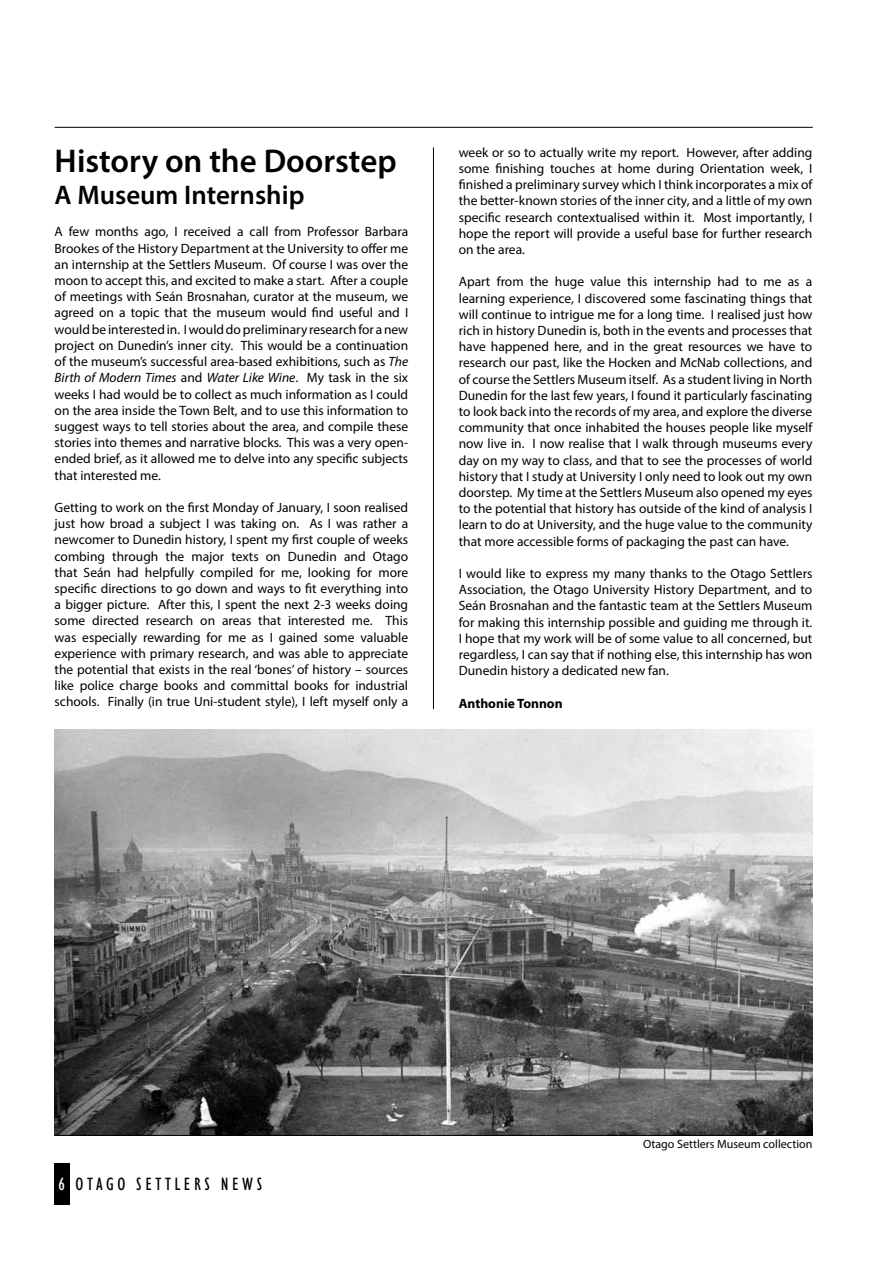
<style>
.page{position:relative;width:893px;height:1263px;background:#fff}
.page>*{position:absolute;margin:0;border:0;box-sizing:border-box;transform-origin:0 0}
.t1{font:600 33px "Myriad Pro";color:#000}
.t2{font:600 27px "Myriad Pro";color:#000}
.t3{font:condensed 18px "Humanist 521 BT";letter-spacing:.2em;color:#000}
.t4{font:13.5px/16.2px "Myriad Pro";color:#000;text-align:justify}
.t5{font:700 13.5px "Myriad Pro";color:#000}
.t6{font:12px "Myriad Pro";color:#000}
.s1{font-style:italic}
.s2{color:#fff}
</style>
<div class="page">
<img style="left:54px;top:729px;width:758px;height:406px">
<hr style="left:54px;top:1135px;width:758px;height:1px;background:#000">
<div style="left:54px;top:1164px;width:16px;height:41px;background:#000"></div>
<hr style="left:55px;top:127px;width:758px;height:1px;background:#000">
<hr style="left:433px;top:147px;width:1px;height:562px;background:#000">
<h1 class="t1" style="left:55px;top:140px;width:344px">History on the Doorstep</h1>
<h2 class="t2" style="left:55px;top:178px;width:251px">A Museum Internship</h2>
<p class="t4" style="left:55px;top:224px;width:355px">A few months ago, I received a call from Professor Barbara Brookes of the History Department at the University to offer me an internship at the Settlers Museum. Of course I was over the moon to accept this, and excited to make a start. After a couple of meetings with Seán Brosnahan, curator at the museum, we agreed on a topic that the museum would find useful and I would be interested in. I would do preliminary research for a new project on Dunedin’s inner city. This would be a continuation of the museum’s successful area-based exhibitions, such as <span class="s1">The Birth of Modern Times</span> and <span class="s1">Water Like Wine</span>. My task in the six weeks I had would be to collect as much information as I could on the area inside the Town Belt, and to use this information to suggest ways to tell stories about the area, and compile these stories into themes and narrative blocks. This was a very open&shy;ended brief, as it allowed me to delve into any specific subjects that interested me.</p>
<p class="t4" style="left:55px;top:499px;width:355px">Getting to work on the first Monday of January, I soon realised just how broad a subject I was taking on. As I was rather a newcomer to Dunedin history, I spent my first couple of weeks combing through the major texts on Dunedin and Otago that Seán had helpfully compiled for me, looking for more specific directions to go down and ways to fit everything into a bigger picture. After this, I spent the next 2-3 weeks doing some directed research on areas that interested me. This was especially rewarding for me as I gained some valuable experience with primary research, and was able to appreciate the potential that exists in the real ‘bones’ of history – sources like police charge books and committal books for industrial schools. Finally (in true Uni-student style), I left myself only a</p>
<p class="t4" style="left:459px;top:144px;width:355px">week or so to actually write my report. However, after adding some finishing touches at home during Orientation week, I finished a preliminary survey which I think incorporates a mix of the better-known stories of the inner city, and a little of my own specific research contextualised within it. Most importantly, I hope the report will provide a useful base for further research on the area.</p>
<p class="t4" style="left:459px;top:274px;width:355px">Apart from the huge value this internship had to me as a learning experience, I discovered some fascinating things that will continue to intrigue me for a long time. I realised just how rich in history Dunedin is, both in the events and processes that have happened here, and in the great resources we have to research our past, like the Hocken and McNab collections, and of course the Settlers Museum itself. As a student living in North Dunedin for the last few years, I found it particularly fascinating to look back into the records of my area, and explore the diverse community that once inhabited the houses people like myself now live in. I now realise that I walk through museums every day on my way to class, and that to see the processes of world history that I study at University I only need to look out my own doorstep. My time at the Settlers Museum also opened my eyes to the potential that history has outside of the kind of analysis I learn to do at University, and the huge value to the community that more accessible forms of packaging the past can have.</p>
<p class="t4" style="left:459px;top:565px;width:355px">I would like to express my many thanks to the Otago Settlers Association, the Otago University History Department, and to Seán Brosnahan and the fantastic team at the Settlers Museum for making this internship possible and guiding me through it.<br>I hope that my work will be of some value to all concerned, but regardless, I can say that if nothing else, this internship has won Dunedin history a dedicated new fan.</p>
<p class="t5" style="left:459px;top:694px;width:105px">Anthonie Tonnon</p>
<h3 class="t3" style="left:58px;top:1174px;width:205px"><span class="s2">6</span> OTAGO SETTLERS NEWS</h3>
<p class="t6" style="left:643px;top:1136px;width:171px">Otago Settlers Museum collection</p>
</div>
